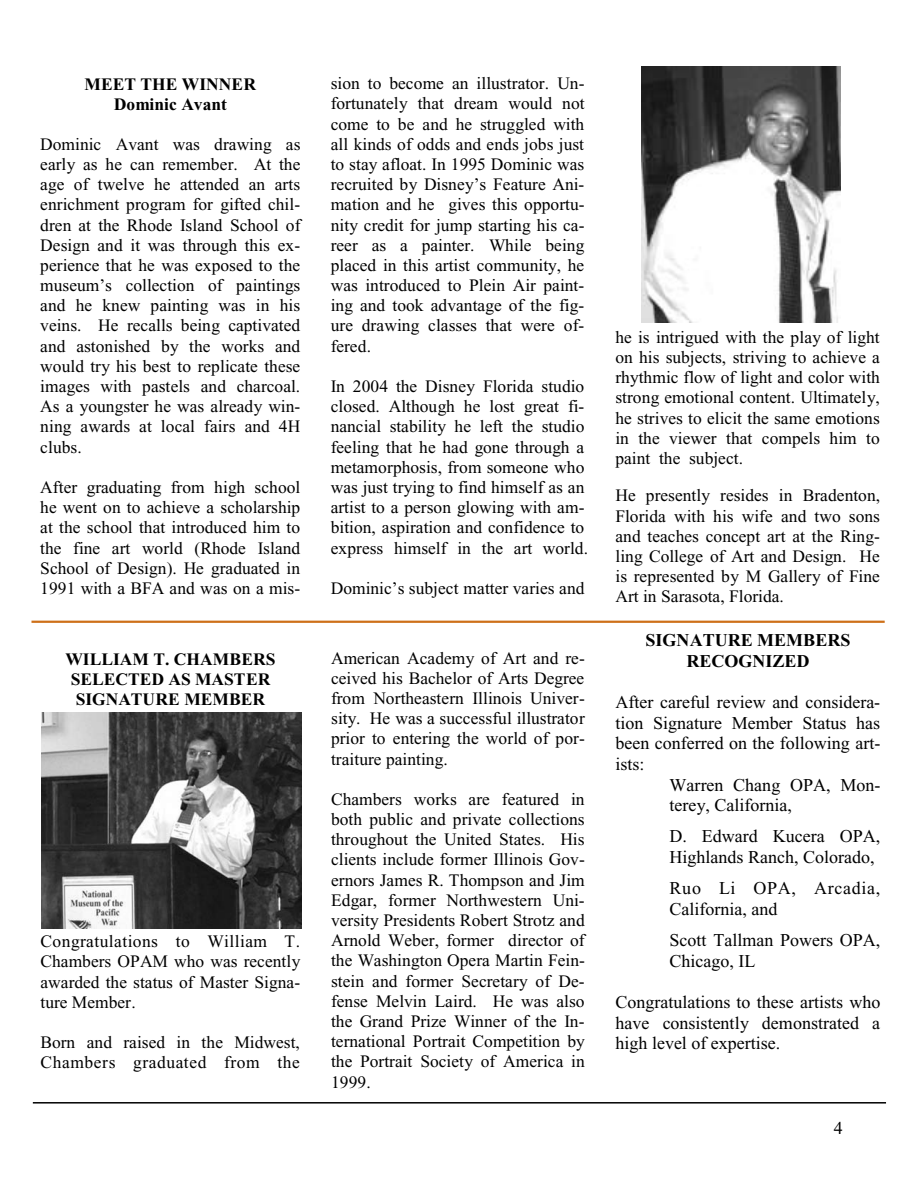
<style>
.page{position:relative;width:918px;height:1188px;background:#fff}
.page>*{position:absolute;margin:0;border:0;box-sizing:border-box;transform-origin:0 0}
.t1{font:18px/20.7px "Times New Roman";color:#000}
.t2{font:700 18px/20.7px "Times New Roman";color:#000;text-align:center}
.t3{font:17.4px/20.2px "Times New Roman";color:#000;text-align:justify}
.t4{font:700 17.4px/20.1px "Times New Roman";color:#000;text-align:center}
.t5{font:17.4px/20.1px "Times New Roman";letter-spacing:.025em;color:#000}
.s1{color:#fff}
</style>
<div class="page">
<hr style="left:33px;top:1102px;width:853px;height:2px;background:#000">
<hr style="left:32px;top:621px;width:853px;height:2px;background:#ce7019">
<img style="left:41px;top:712px;width:260px;height:216px">
<img style="left:642px;top:66px;width:199px;height:257px">
<p class="t4" style="left:85px;top:74px;width:173px">MEET THE WINNER<br>Dominic Avant</p>
<p class="t3" style="left:40px;top:134px;width:262px">Dominic Avant was drawing as early as he can remember. At the age of twelve he attended an arts enrichment program for gifted chil&shy;dren at the Rhode Island School of Design and it was through this ex&shy;perience that he was exposed to the museum’s collection of paintings and he knew painting was in his veins. He recalls being captivated and astonished by the works and would try his best to replicate these images with pastels and charcoal.<br>As a youngster he was already win&shy;ning awards at local fairs and 4H clubs.</p>
<p class="t3" style="left:40px;top:477px;width:262px">After graduating from high school he went on to achieve a scholarship at the school that introduced him to the fine art world (Rhode Island School of Design). He graduated in 1991 with a BFA and was on a mis-</p>
<p class="t4" style="left:66px;top:649px;width:211px">WILLIAM T. CHAMBERS<br>SELECTED AS MASTER<br>SIGNATURE MEMBER</p>
<p class="t3" style="left:41px;top:931px;width:261px">Congratulations to William T.<br>Chambers OPAM who was recently awarded the status of Master Signa&shy;ture Member.</p>
<p class="t5" style="left:41px;top:1032px;width:261px">Born and raised in the Midwest,<br>Chambers graduated from the</p>
<p class="t3" style="left:331px;top:73px;width:256px">sion to become an illustrator. Un&shy;fortunately that dream would not come to be and he struggled with all kinds of odds and ends jobs just to stay afloat. In 1995 Dominic was recruited by Disney’s Feature Ani&shy;mation and he gives this opportu&shy;nity credit for jump starting his ca&shy;reer as a painter. While being placed in this artist community, he was introduced to Plein Air paint&shy;ing and took advantage of the fig&shy;ure drawing classes that were of&shy;fered.</p>
<p class="t3" style="left:331px;top:376px;width:259px;text-align:left">In 2004 the Disney Florida studio closed. Although he lost great fi&shy;nancial stability he left the studio feeling that he had gone through a metamorphosis, from someone who was just trying to find himself as an artist to a person glowing with am&shy;bition, aspiration and confidence to express himself in the art world.</p>
<p class="t3" style="left:331px;top:578px;width:255px">Dominic’s subject matter varies and</p>
<p class="t3" style="left:331px;top:648px;width:255px">American Academy of Art and re&shy;ceived his Bachelor of Arts Degree from Northeastern Illinois Univer&shy;sity. He was a successful illustrator prior to entering the world of por&shy;traiture painting.</p>
<p class="t3" style="left:331px;top:789px;width:255px">Chambers works are featured in both public and private collections throughout the United States. His clients include former Illinois Gov&shy;ernors James R. Thompson and Jim Edgar, former Northwestern Uni&shy;versity Presidents Robert Strotz and Arnold Weber, former director of the Washington Opera Martin Fein&shy;stein and former Secretary of De&shy;fense Melvin Laird. He was also the Grand Prize Winner of the In&shy;ternational Portrait Competition by the Portrait Society of America in 1999.</p>
<p class="t3" style="left:615px;top:327px;width:266px">he is intrigued with the play of light on his subjects, striving to achieve a rhythmic flow of light and color with strong emotional content. Ultimately, he strives to elicit the same emotions in the viewer that compels him to paint the subject. <span class="s1">paint the subject.</span></p>
<p class="t3" style="left:615px;top:485px;width:266px">He presently resides in Bradenton, Florida with his wife and two sons and teaches concept art at the Ring&shy;ling College of Art and Design. He is represented by M Gallery of Fine Art in Sarasota, Florida.</p>
<p class="t2" style="left:646px;top:630px;width:206px">SIGNATURE MEMBERS<br>RECOGNIZED</p>
<p class="t1" style="left:616px;top:692px;width:266px;text-align:justify">After careful review and considera&shy;tion Signature Member Status has been conferred on the following art&shy;ists:</p>
<p class="t1" style="left:670px;top:774px;width:213px">Warren Chang OPA, Mon&shy;terey, California,</p>
<p class="t1" style="left:670px;top:826px;width:212px">D. Edward Kucera OPA,<br>Highlands Ranch, Colorado,</p>
<p class="t1" style="left:670px;top:878px;width:212px">Ruo Li OPA, Arcadia,<br>California, and</p>
<p class="t1" style="left:670px;top:930px;width:212px">Scott Tallman Powers OPA,<br>Chicago, IL</p>
<p class="t1" style="left:616px;top:992px;width:267px;text-align:justify">Congratulations to these artists who have consistently demonstrated a high level of expertise.</p>
<p class="t1" style="left:834px;top:1118px;width:10px">4</p>
</div>
